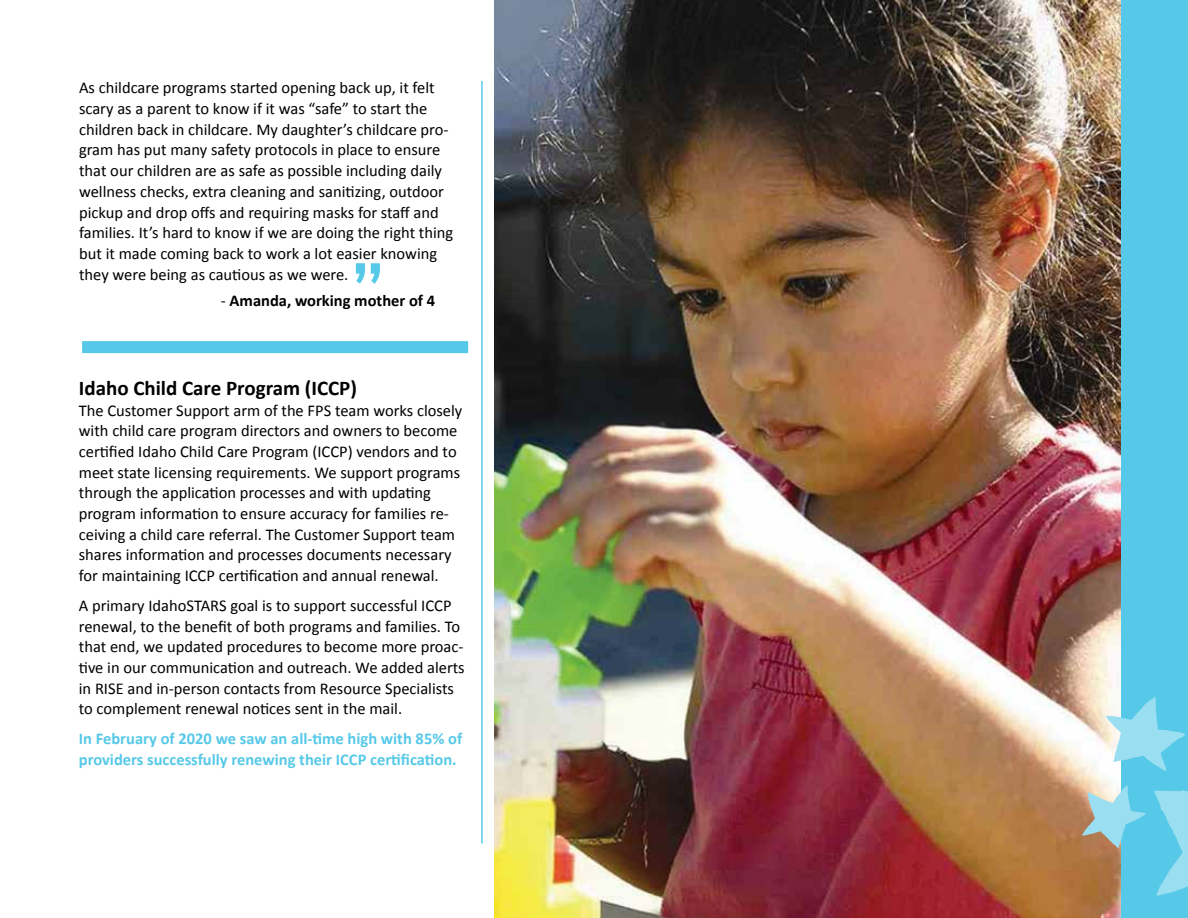
<style>
.page{position:relative;width:1188px;height:918px;background:#fff}
.page>*{position:absolute;margin:0;border:0;box-sizing:border-box;transform-origin:0 0}
.t1{font:700 21px "Calibri";color:#000}
.t2{font:16.5px/20.7px "Calibri";color:#000}
.t3{font:700 16.5px/20.7px "Calibri";color:#57c9e8}
.t4{font:700 16.5px "Calibri";color:#000}
.s1{font-weight:400}
</style>
<div class="page">
<img style="left:495px;top:0;width:626px;height:918px">
<svg style="left:356px;top:263px;width:24px;height:21px"></svg>
<div style="left:82px;top:341px;width:386px;height:12px;background:#57c9e8"></div>
<hr style="left:481px;top:81px;width:2px;height:762px;background:#57c9e8">
<div style="left:1121px;top:0;width:67px;height:918px;background:#57c9e8"></div>
<svg style="left:1082px;top:697px;width:106px;height:221px"></svg>
<p class="t2" style="left:79px;top:78px;width:376px">As childcare programs started opening back up, it felt scary as a parent to know if it was “safe” to start the children back in childcare. My daughter’s childcare pro&shy;gram has put many safety protocols in place to ensure that our children are as safe as possible including daily wellness checks, extra cleaning and sanitizing, outdoor pickup and drop offs and requiring masks for staff and families. It’s hard to know if we are doing the right thing but it made coming back to work a lot easier knowing they were being as cautious as we were.</p>
<p class="t4" style="left:221px;top:290px;width:216px"><span class="s1">-</span> Amanda, working mother of 4</p>
<p class="t1" style="left:79px;top:374px;width:280px">Idaho Child Care Program (ICCP)</p>
<p class="t2" style="left:79px;top:400px;width:385px">The Customer Support arm of the FPS team works closely with child care program directors and owners to become certified Idaho Child Care Program (ICCP) vendors and to meet state licensing requirements. We support programs through the application processes and with updating program information to ensure accuracy for families re&shy;ceiving a child care referral. The Customer Support team shares information and processes documents necessary for maintaining ICCP certification and annual renewal.</p>
<p class="t2" style="left:79px;top:595px;width:387px">A primary IdahoSTARS goal is to support successful ICCP renewal, to the benefit of both programs and families. To that end, we updated procedures to become more proac&shy;tive in our communication and outreach. We added alerts in RISE and in-person contacts from Resource Specialists to complement renewal notices sent in the mail.</p>
<p class="t3" style="left:79px;top:728px;width:385px">In February of 2020 we saw an all-time high with 85% of providers successfully renewing their ICCP certification.</p>
</div>
